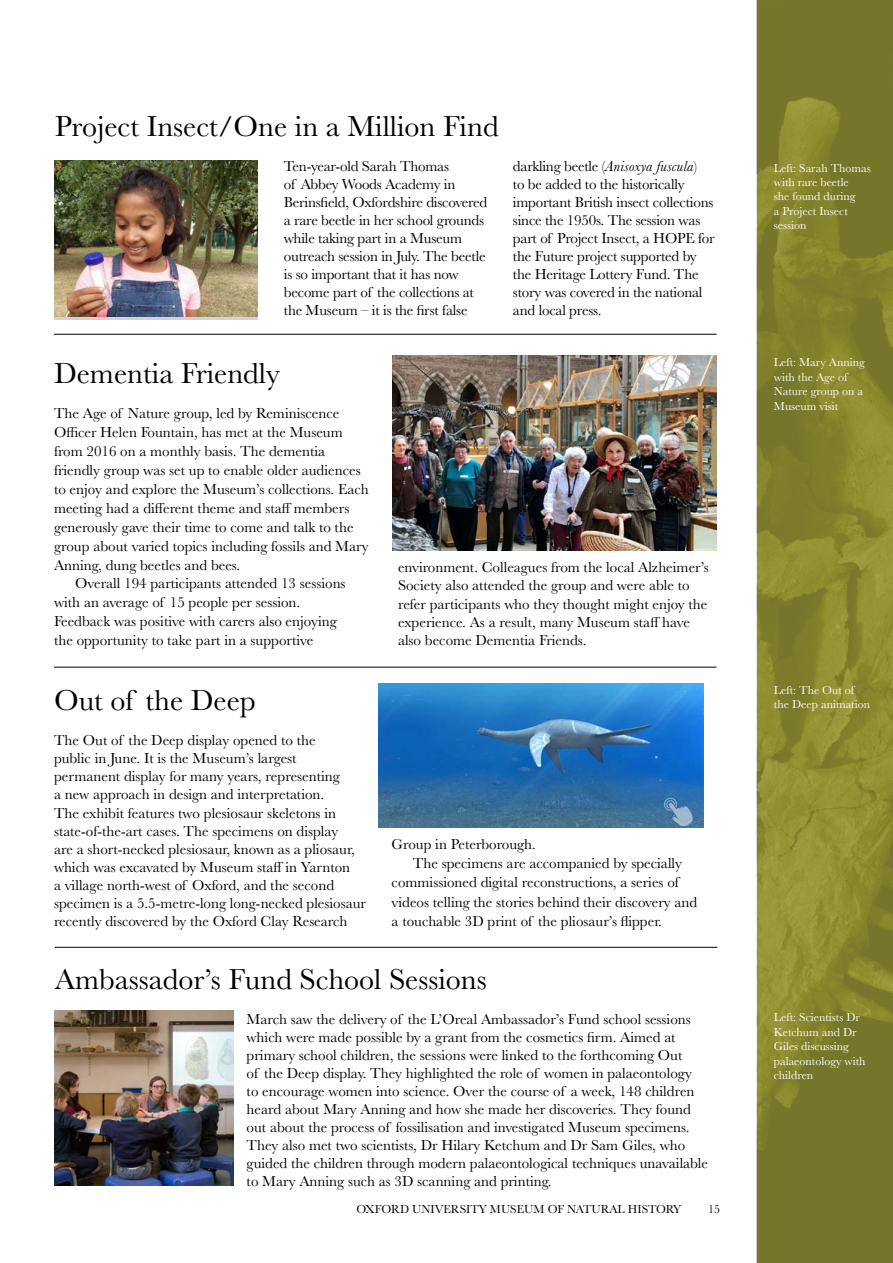
<style>
.page{position:relative;width:893px;height:1263px;background:#fff}
.page>*{position:absolute;margin:0;border:0;box-sizing:border-box;transform-origin:0 0}
.t1{font:30px "Baskerville";color:#000}
.t2{font:15px/18px "Baskerville";color:#000}
.t3{font:12px/14.4px "Baskerville";color:#fff}
.t4{font:12px "Baskerville";color:#000}
.s1{font-style:italic}
</style>
<div class="page">
<img style="left:757px;top:0;width:136px;height:1263px">
<hr style="left:54px;top:667px;width:662px;height:1px;background:#000">
<hr style="left:55px;top:947px;width:662px;height:1px;background:#000">
<hr style="left:54px;top:334px;width:662px;height:1px;background:#000">
<div style="left:54px;top:161px;width:204px;height:159px;background:linear-gradient(to right,#d1d3d4,#d1d3d4)"></div>
<img style="left:54px;top:161px;width:204px;height:155px">
<img style="left:379px;top:683px;width:325px;height:144px">
<img style="left:54px;top:1011px;width:180px;height:175px">
<img style="left:392px;top:356px;width:324px;height:194px">
<h1 class="t1" style="left:55px;top:107px;width:445px">Project Insect/One in a Million Find</h1>
<p class="t2" style="left:284px;top:157px;width:205px">Ten-year-old Sarah Thomas<br>of Abbey Woods Academy in<br>Berinsfield, Oxfordshire discovered a rare beetle in her school grounds while taking part in a Museum outreach session in July. The beetle is so important that it has now become part of the collections at the Museum – it is the first false</p>
<p class="t2" style="left:513px;top:157px;width:203px">darkling beetle (<span class="s1">Anisoxya fuscula</span>)<br>to be added to the historically important British insect collections since the 1950s. The session was part of Project Insect, a HOPE for the Future project supported by the Heritage Lottery Fund. The story was covered in the national and local press.</p>
<h1 class="t1" style="left:54px;top:354px;width:227px">Dementia Friendly</h1>
<p class="t2" style="left:54px;top:405px;width:287px">The Age of Nature group, led by Reminiscence</p>
<p class="t2" style="left:54px;top:424px;width:290px">Officer Helen Fountain, has met at the Museum</p>
<p class="t2" style="left:54px;top:442px;width:273px">from 2016 on a monthly basis. The dementia</p>
<p class="t2" style="left:54px;top:461px;width:308px">friendly group was set up to enable older audiences</p>
<p class="t2" style="left:54px;top:480px;width:316px">to enjoy and explore the Museum’s collections. Each</p>
<p class="t2" style="left:54px;top:499px;width:297px">meeting had a different theme and staff members</p>
<p class="t2" style="left:54px;top:518px;width:301px">generously gave their time to come and talk to the</p>
<p class="t2" style="left:54px;top:537px;width:316px">group about varied topics including fossils and Mary</p>
<p class="t2" style="left:54px;top:556px;width:188px">Anning, dung beetles and bees.</p>
<p class="t2" style="left:75px;top:575px;width:272px">Overall 194 participants attended 13 sessions</p>
<p class="t2" style="left:54px;top:594px;width:248px">with an average of 15 people per session.</p>
<p class="t2" style="left:54px;top:612px;width:284px">Feedback was positive with carers also enjoying</p>
<p class="t2" style="left:54px;top:631px;width:261px">the opportunity to take part in a supportive</p>
<p class="t2" style="left:398px;top:558px;width:312px">environment. Colleagues from the local Alzheimer’s Society also attended the group and were able to refer participants who they thought might enjoy the experience. As a result, many Museum staff have also become Dementia Friends.</p>
<h1 class="t1" style="left:54px;top:681px;width:203px">Out of the Deep</h1>
<p class="t2" style="left:54px;top:732px;width:314px">The Out of the Deep display opened to the<br>public in June. It is the Museum’s largest permanent display for many years, representing<br>a new approach in design and interpretation.<br>The exhibit features two plesiosaur skeletons in state-of-the-art cases. The specimens on display<br>are a short-necked plesiosaur, known as a pliosaur, which was excavated by Museum staff in Yarnton<br>a village north-west of Oxford, and the second specimen is a 5.5-metre-long long-necked plesiosaur recently discovered by the Oxford Clay Research</p>
<p class="t2" style="left:392px;top:835px;width:146px">Group in Peterborough.</p>
<p class="t2" style="left:413px;top:855px;width:271px">The specimens are accompanied by specially</p>
<p class="t2" style="left:392px;top:874px;width:289px">commissioned digital reconstructions, a series of</p>
<p class="t2" style="left:392px;top:893px;width:307px">videos telling the stories behind their discovery and</p>
<p class="t2" style="left:392px;top:912px;width:272px">a touchable 3D print of the pliosaur’s flipper.</p>
<h1 class="t1" style="left:55px;top:960px;width:434px">Ambassador’s Fund School Sessions</h1>
<p class="t2" style="left:247px;top:1010px;width:463px">March saw the delivery of the L’Oreal Ambassador’s Fund school sessions which were made possible by a grant from the cosmetics firm. Aimed at primary school children, the sessions were linked to the forthcoming Out<br>of the Deep display. They highlighted the role of women in palaeontology<br>to encourage women into science. Over the course of a week, 148 children heard about Mary Anning and how she made her discoveries. They found out about the process of fossilisation and investigated Museum specimens.<br>They also met two scientists, Dr Hilary Ketchum and Dr Sam Giles, who guided the children through modern palaeontological techniques unavailable to Mary Anning such as 3D scanning and printing.</p>
<p class="t4" style="left:356px;top:1202px;width:326px">OXFORD UNIVERSITY MUSEUM OF NATURAL HISTORY</p>
<p class="t4" style="left:708px;top:1202px;width:13px">15</p>
<p class="t3" style="left:774px;top:161px;width:98px">Left: Sarah Thomas with rare beetle<br>she found during<br>a Project Insect session</p>
<p class="t3" style="left:774px;top:355px;width:92px">Left: Mary Anning with the Age of<br>Nature group on a<br>Museum visit</p>
<p class="t3" style="left:774px;top:683px;width:98px">Left: The Out of the Deep animation</p>
<p class="t3" style="left:774px;top:1010px;width:93px">Left: Scientists Dr<br>Ketchum and Dr<br>Giles discussing palaeontology with children</p>
</div>
